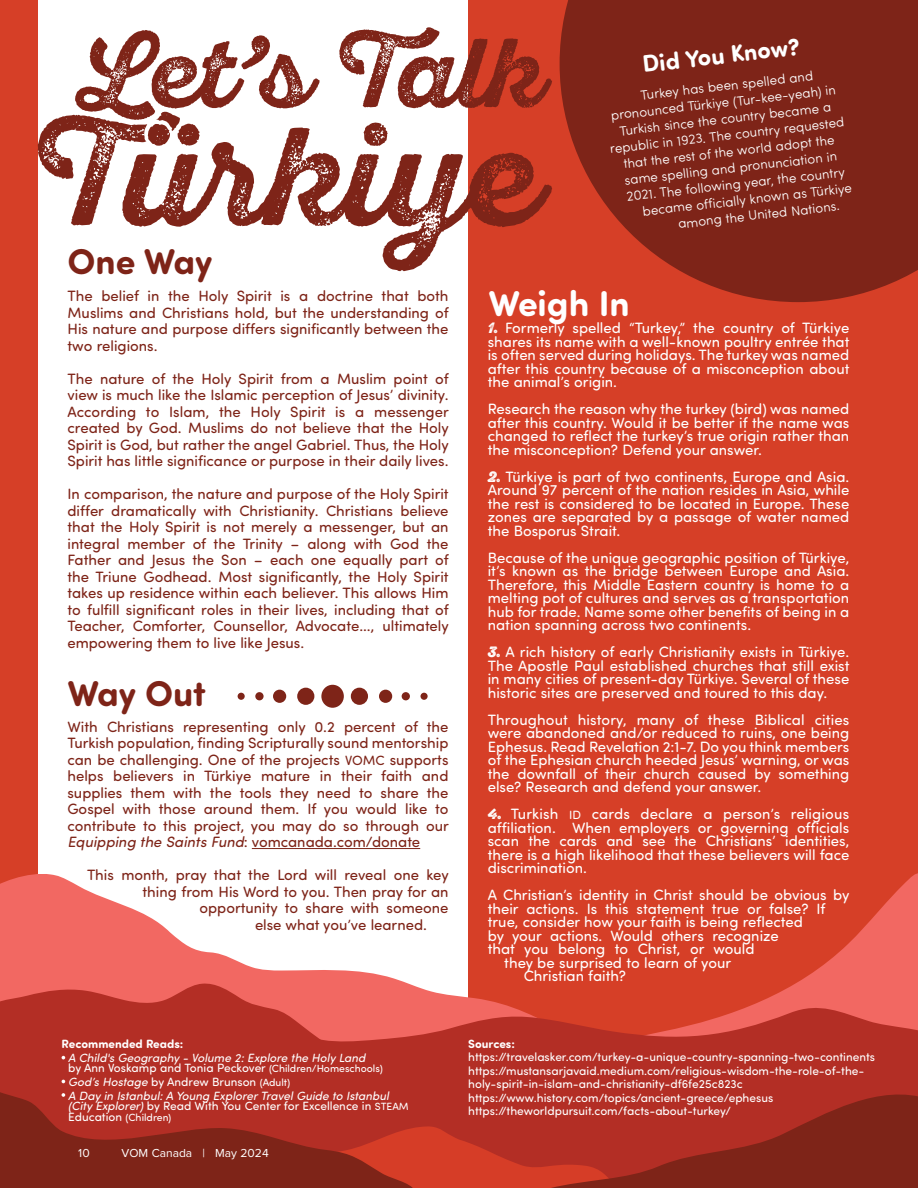
<style>
.page{position:relative;width:918px;height:1188px;background:#d63f27}
.page>*{position:absolute;margin:0;border:0;box-sizing:border-box;transform-origin:0 0}
.t1{font:700 36px "Sofia Pro Soft";letter-spacing:-.005em;color:#7e2418}
.t2{font:700 36px "Sofia Pro Soft";color:#fff}
.t3{font:700 24px "Sofia Pro Soft";color:#fff}
.t4{font:15px/13.5px "Sofia Pro Soft";color:#fff;text-align:justify}
.t5{font:15px/16.5px "Sofia Pro Soft";color:#7e2418;text-align:justify}
.t6{font:300 13.5px "Sofia Pro Soft";color:#fff}
.t7{font:12px/13.5px "Sofia Pro Soft";color:#fff}
.t8{font:italic 12px/10.5px "Sofia Pro Soft";color:#fff}
.t9{font:700 12px "Sofia Pro Soft";color:#fff}
.t10{font:12px "Proxima Nova";color:#fff}
.t11{font:10.5px "Sofia Pro Soft";color:#fff}
.s1{font-size:13.5px}
.s2{font-style:italic}
.s3{font-family:"Sant Elia Rough Black Two"}
.s4{font-size:12px}
.s5{font-style:normal}
.s6{font-style:normal;font-size:10.5px}
.s7{font-size:10.5px}
</style>
<div class="page">
<div style="left:39px;top:0;width:429px;height:1039px;background:#fff"></div>
<svg style="left:0;top:871px;width:918px;height:130px"></svg>
<svg style="left:0;top:982px;width:451px;height:102px;background:#c13c34"></svg>
<svg style="left:560px;top:0;width:358px;height:302px;background:#892719"></svg>
<svg style="left:299px;top:1001px;width:619px;height:125px;background:#c33b31"></svg>
<svg style="left:488px;top:1126px;width:62px;height:41px;background:#b72f25"></svg>
<svg style="left:550px;top:1083px;width:368px;height:105px;background:#9d2a1f"></svg>
<svg style="left:0;top:1084px;width:488px;height:104px;background:#a12b1f"></svg>
<hr style="left:252px;top:848px;width:168px;height:1px;background:#7e2418">
<div style="left:238px;top:693px;width:7px;height:7px;background:#7e2418;border-radius:50%"></div>
<div style="left:255px;top:692px;width:9px;height:8px;background:#7e2418;border-radius:50%"></div>
<div style="left:273px;top:690px;width:13px;height:13px;background:#7e2418;border-radius:50%"></div>
<div style="left:297px;top:688px;width:17px;height:17px;background:#7e2418;border-radius:50%"></div>
<div style="left:321px;top:685px;width:23px;height:23px;background:#7e2418;border-radius:50%"></div>
<div style="left:421px;top:693px;width:7px;height:7px;background:#7e2418;border-radius:50%"></div>
<div style="left:402px;top:692px;width:8px;height:8px;background:#7e2418;border-radius:50%"></div>
<div style="left:379px;top:690px;width:13px;height:13px;background:#7e2418;border-radius:50%"></div>
<div style="left:351px;top:688px;width:17px;height:17px;background:#7e2418;border-radius:50%"></div>
<svg style="left:38px;top:27px;width:514px;height:244px"></svg>
<svg style="left:62px;top:1093px;width:3px;height:4px"></svg>
<h1 class="t1" style="left:68px;top:235px;width:147px">One Way</h1>
<p class="t5" style="left:68px;top:287px;width:383px">The belief in the Holy Spirit is a doctrine that both Muslims and Christians hold, but the understanding of His nature and purpose differs significantly between the two religions.</p>
<p class="t5" style="left:68px;top:369px;width:383px">The nature of the Holy Spirit from a Muslim point of view is much like the Islamic perception of Jesus’ divinity.<br>According to Islam, the Holy Spirit is a messenger created by God. Muslims do not believe that the Holy Spirit is God, but rather the angel Gabriel. Thus, the Holy Spirit has little significance or purpose in their daily lives.</p>
<p class="t5" style="left:68px;top:485px;width:383px">In comparison, the nature and purpose of the Holy Spirit differ dramatically with Christianity. Christians believe that the Holy Spirit is not merely a messenger, but an integral member of the Trinity – along with God the Father and Jesus the Son – each one equally part of the Triune Godhead. Most significantly, the Holy Spirit takes up residence within each believer. This allows Him to fulfill significant roles in their lives, including that of Teacher, Comforter, Counsellor, Advocate..., ultimately empowering them to live like Jesus.</p>
<h1 class="t1" style="left:68px;top:667px;width:140px">Way Out</h1>
<p class="t5" style="left:68px;top:717px;width:383px">With Christians representing only 0.2 percent of the Turkish population, finding Scripturally sound mentorship can be challenging. One of the projects <span class="s1">VOMC</span> supports helps believers in Türkiye mature in their faith and supplies them with the tools they need to share the Gospel with those around them. If you would like to contribute to this project, you may do so through our <span class="s2">Equipping the Saints Fund</span>: vomcanada.com/donate</p>
<p class="t5" style="left:87px;top:866px;width:363px">This month, pray that the Lord will reveal one key</p>
<p class="t5" style="left:143px;top:882px;width:308px">thing from His Word to you. Then pray for an</p>
<p class="t5" style="left:200px;top:899px;width:251px">opportunity to share with someone</p>
<p class="t5" style="left:255px;top:915px;width:174px">else what you’ve learned.</p>
<h2 class="t3" style="left:641px;top:47px;width:160px;rotate:-7deg">Did You Know?</h2>
<p class="t6" style="left:640px;top:85px;width:175px;rotate:-6deg">Turkey has been spelled and</p>
<p class="t6" style="left:610px;top:105px;width:228px;rotate:-6deg">pronounced Türkiye (Tur-kee-yeah) in</p>
<p class="t6" style="left:619px;top:121px;width:214px;rotate:-6deg">Turkish since the country became a</p>
<p class="t6" style="left:609px;top:139px;width:237px;rotate:-6deg">republic in 1923. The country requested</p>
<p class="t6" style="left:623px;top:154px;width:214px;rotate:-6deg">that the rest of the world adopt the</p>
<p class="t6" style="left:624px;top:170px;width:215px;rotate:-6deg">same spelling and pronunciation in</p>
<p class="t6" style="left:626px;top:187px;width:221px;rotate:-6deg">2021. The following year, the country</p>
<p class="t6" style="left:642px;top:201px;width:212px;rotate:-6deg">became officially known as Türkiye</p>
<p class="t6" style="left:677px;top:214px;width:164px;rotate:-6deg">among the United Nations.</p>
<h1 class="t2" style="left:488px;top:277px;width:143px">Weigh In</h1>
<p class="t4" style="left:488px;top:321px;width:363px"><span class="s3">1.</span> Formerly spelled “Turkey,” the country of Türkiye shares its name with a well-known poultry entrée that is often served during holidays. The turkey was named after this country because of a misconception about the animal’s origin.</p>
<p class="t4" style="left:488px;top:402px;width:363px">Research the reason why the turkey (bird) was named after this country. Would it be better if the name was changed to reflect the turkey’s true origin rather than the misconception? Defend your answer.</p>
<p class="t4" style="left:488px;top:469px;width:363px"><span class="s3">2.</span> Türkiye is part of two continents, Europe and Asia.<br>Around 97 percent of the nation resides in Asia, while the rest is considered to be located in Europe. These zones are separated by a passage of water named the Bosporus Strait.</p>
<p class="t4" style="left:488px;top:550px;width:363px">Because of the unique geographic position of Türkiye, it’s known as the bridge between Europe and Asia.<br>Therefore, this Middle Eastern country is home to a melting pot of cultures and serves as a transportation hub for trade. Name some other benefits of being in a nation spanning across two continents.</p>
<p class="t4" style="left:488px;top:645px;width:363px"><span class="s3">3.</span> A rich history of early Christianity exists in Türkiye.<br>The Apostle Paul established churches that still exist in many cities of present-day Türkiye. Several of these historic sites are preserved and toured to this day.</p>
<p class="t4" style="left:488px;top:712px;width:363px">Throughout history, many of these Biblical cities were abandoned and/or reduced to ruins, one being Ephesus. Read Revelation 2:1-7. Do you think members of the Ephesian church heeded Jesus’ warning, or was the downfall of their church caused by something else? Research and defend your answer.</p>
<p class="t4" style="left:488px;top:807px;width:363px"><span class="s3">4.</span> Turkish <span class="s4">ID</span> cards declare a person’s religious affiliation. When employers or governing officials scan the cards and see the Christians’ identities, there is a high likelihood that these believers will face discrimination.</p>
<p class="t4" style="left:488px;top:888px;width:363px">A Christian’s identity in Christ should be obvious by</p>
<p class="t4" style="left:488px;top:901px;width:339px">their actions. Is this statement true or false? If</p>
<p class="t4" style="left:488px;top:915px;width:317px">true, consider how your faith is being reflected</p>
<p class="t4" style="left:488px;top:928px;width:293px">by your actions. Would others recognize</p>
<p class="t4" style="left:488px;top:942px;width:268px">that you belong to Christ, or would</p>
<p class="t4" style="left:504px;top:955px;width:228px">they be surprised to learn of your</p>
<p class="t4" style="left:524px;top:969px;width:104px">Christian faith?</p>
<p class="t9" style="left:62px;top:1035px;width:123px">Recommended Reads:</p>
<p class="t8" style="left:68px;top:1052px;width:316px">A Child's Geography - Volume 2: Explore the Holy Land<br><span class="s5">by Ann Voskamp and Tonia Peckover</span> <span class="s6">(Children/Homeschools)</span></p>
<p class="t8" style="left:68px;top:1074px;width:322px;line-height:13.8px">God’s Hostage <span class="s5">by Andrew Brunson</span> <span class="s6">(Adult)<br></span>A Day in Istanbul: A Young Explorer Travel Guide to Istanbul</p>
<p class="t7" style="left:68px;top:1099px;width:342px"><span class="s2">(City Explorer)</span> by Read With You Center for Excellence in <span class="s7">STEAM</span></p>
<p class="t11" style="left:68px;top:1110px;width:105px"><span class="s4">Education</span> (Children)</p>
<p class="t10" style="left:78px;top:1144px;width:13px">10</p>
<p class="t10" style="left:122px;top:1144px;width:149px">VOM Canada | May 2024</p>
<p class="t9" style="left:468px;top:1035px;width:48px">Sources:</p>
<p class="t7" style="left:468px;top:1050px;width:408px">https://travelasker.com/turkey-a-unique-country-spanning-two-continents https://mustansarjavaid.medium.com/religious-wisdom-the-role-of-the&shy;holy-spirit-in-islam-and-christianity-df6fe25c823c https://www.history.com/topics/ancient-greece/ephesus https://theworldpursuit.com/facts-about-turkey/</p>
</div>
